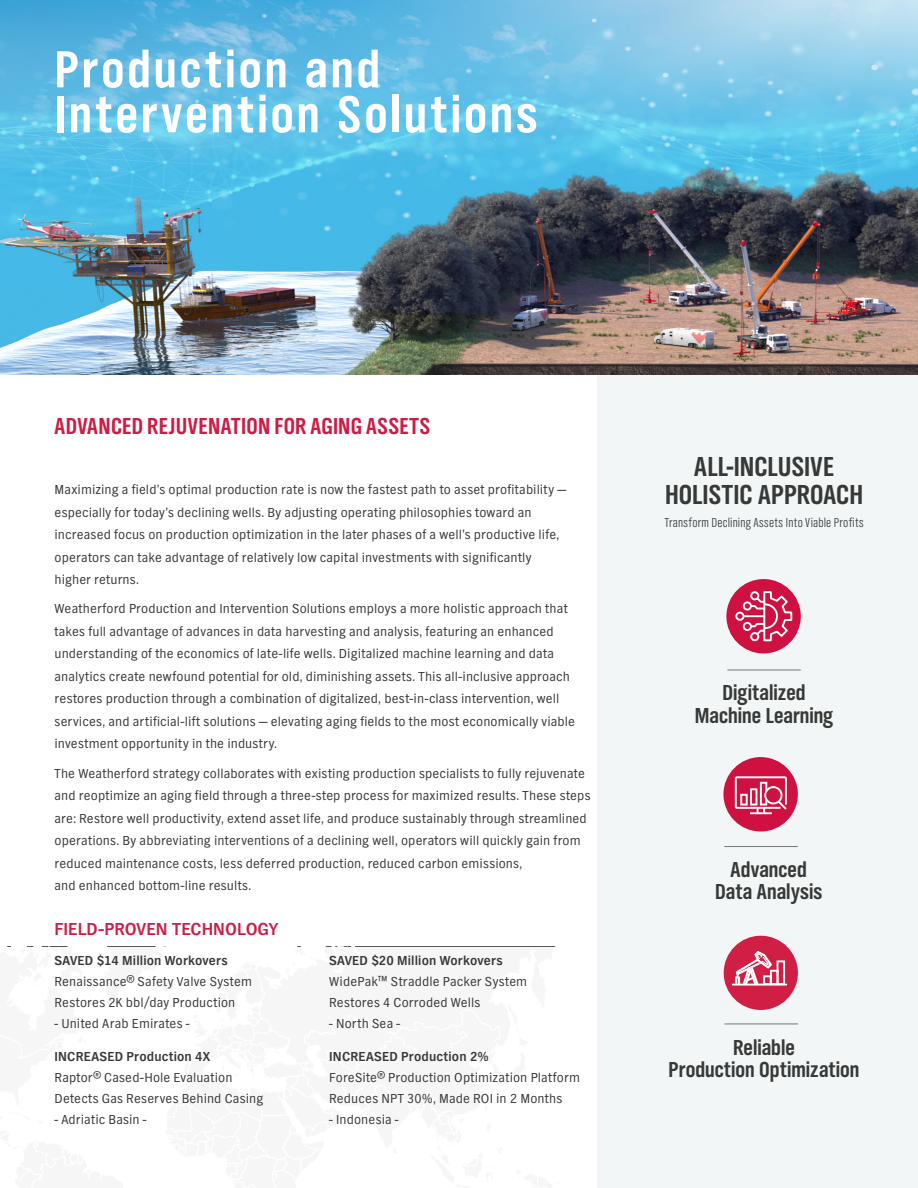
<style>
.page{position:relative;width:918px;height:1188px;background:#fff}
.page>*{position:absolute;margin:0;border:0;box-sizing:border-box;transform-origin:0 0}
.SB_title{font:54px/45px "TV Nord EF Bold Con";letter-spacing:.055em;color:#fff}
.SB_title-2{font:28.5px/28.5px "TV Nord EF Bold Con";letter-spacing:.005em;color:#363936;text-align:center}
.t1{font:24px "TV Nord EF Bold Con";letter-spacing:.015em;color:#cc1d45}
.SB_title-3{font:22.5px/22.5px "TV Nord EF Bold Con";color:#363936;text-align:center}
.SB_title-4{font:700 18px "TV Nord EF";color:#cb1f46}
.Body_Copy_10_12{font:13.5px/22.5px "TV Nord EF";letter-spacing:.01em;color:#363936}
.SB_title-5{font:13.5px/21px "TV Nord EF";letter-spacing:.015em;color:#363936}
.SB_title-6{font:13.5px "TV Nord EF Light Con";letter-spacing:.025em;color:#363936}
.s1{font-weight:700}
</style>
<div class="page">
<div style="left:597px;top:367px;width:321px;height:821px;background:#f3f6f7"></div>
<img style="left:0;top:0;width:918px;height:375px">
<hr style="left:728px;top:670px;width:72px;height:1px;background:#76747d">
<div style="left:726px;top:579px;width:75px;height:74px;background:#ce1141;border-radius:50%"></div>
<div style="left:735px;top:612px;width:9px;height:9px;border:2px solid #fff;border-radius:50%"></div>
<svg style="left:742px;top:590px;width:51px;height:52px"></svg>
<hr style="left:725px;top:1024px;width:73px;height:1px;background:#76747d">
<div style="left:724px;top:936px;width:74px;height:74px;background:#d01e44;border-radius:50%"></div>
<svg style="left:735px;top:951px;width:37px;height:33px"></svg>
<div style="left:777px;top:960px;width:8px;height:25px;border:2px solid #fff"></div>
<div style="left:770px;top:970px;width:8px;height:15px;border:2px solid #fff"></div>
<div style="left:763px;top:975px;width:9px;height:10px;border:2px solid #fff"></div>
<hr style="left:732px;top:984px;width:55px;height:2px;background:#fff">
<div style="left:723px;top:757px;width:75px;height:75px;background:#ce1141;border-radius:50%"></div>
<hr style="left:750px;top:812px;width:22px;height:2px;background:#fff">
<svg style="left:734px;top:776px;width:53px;height:37px"></svg>
<div style="left:750px;top:788px;width:7px;height:18px;border:2px solid #fff"></div>
<div style="left:740px;top:794px;width:8px;height:12px;border:2px solid #fff"></div>
<hr style="left:725px;top:846px;width:73px;height:1px;background:#76747d">
<p class="SB_title" style="left:55px;top:48px;width:484px">Production and<br>Intervention Solutions</p>
<h4 class="t1" style="left:55px;top:412px;width:377px">ADVANCED REJUVENATION FOR AGING ASSETS</h4>
<p class="Body_Copy_10_12" style="left:55px;top:479px;width:513px">Maximizing a field’s optimal production rate is now the fastest path to asset profitability — especially for today’s declining wells. By adjusting operating philosophies toward an increased focus on production optimization in the later phases of a well’s productive life, operators can take advantage of relatively low capital investments with significantly higher returns.</p>
<p class="Body_Copy_10_12" style="left:55px;top:598px;width:522px">Weatherford Production and Intervention Solutions employs a more holistic approach that takes full advantage of advances in data harvesting and analysis, featuring an enhanced understanding of the economics of late-life wells. Digitalized machine learning and data analytics create newfound potential for old, diminishing assets. This all-inclusive approach restores production through a combination of digitalized, best-in-class intervention, well services, and artificial-lift solutions — elevating aging fields to the most economically viable investment opportunity in the industry.</p>
<p class="Body_Copy_10_12" style="left:55px;top:762px;width:538px">The Weatherford strategy collaborates with existing production specialists to fully rejuvenate and reoptimize an aging field through a three-step process for maximized results. These steps are: Restore well productivity, extend asset life, and produce sustainably through streamlined operations. By abbreviating interventions of a declining well, operators will quickly gain from reduced maintenance costs, less deferred production, reduced carbon emissions,<br>and enhanced bottom-line results.</p>
<p class="SB_title-4" style="left:55px;top:919px;width:225px">FIELD-PROVEN TECHNOLOGY</p>
<p class="SB_title-5" style="left:55px;top:950px;width:199px"><span class="s1">SAVED $14 Million Workovers<br></span>Renaissance® Safety Valve System<br>Restores 2K bbl/day Production</p>
<p class="SB_title-5" style="left:55px;top:1013px;width:137px">- United Arab Emirates -</p>
<p class="SB_title-5" style="left:55px;top:1046px;width:210px"><span class="s1">INCREASED Production 4X<br></span>Raptor® Cased-Hole Evaluation<br>Detects Gas Reserves Behind Casing</p>
<p class="SB_title-5" style="left:55px;top:1109px;width:94px">- Adriatic Basin -</p>
<p class="SB_title-5" style="left:329px;top:950px;width:199px"><span class="s1">SAVED $20 Million Workovers<br></span>WidePak™ Straddle Packer System<br>Restores 4 Corroded Wells</p>
<p class="SB_title-5" style="left:329px;top:1013px;width:72px">- North Sea -</p>
<p class="SB_title-5" style="left:329px;top:1046px;width:252px"><span class="s1">INCREASED Production 2%<br></span>ForeSite® Production Optimization Platform<br>Reduces NPT 30%, Made ROI in 2 Months</p>
<p class="SB_title-5" style="left:329px;top:1109px;width:71px">- Indonesia -</p>
<p class="SB_title-2" style="left:665px;top:453px;width:200px">ALL-INCLUSIVE<br>HOLISTIC APPROACH</p>
<p class="SB_title-6" style="left:665px;top:515px;width:201px">Transform Declining Assets Into Viable Profits</p>
<p class="SB_title-3" style="left:695px;top:682px;width:140px">Digitalized<br>Machine Learning</p>
<p class="SB_title-3" style="left:715px;top:859px;width:109px">Advanced<br>Data Analysis</p>
<p class="SB_title-3" style="left:669px;top:1036px;width:192px">Reliable<br>Production Optimization</p>
</div>
